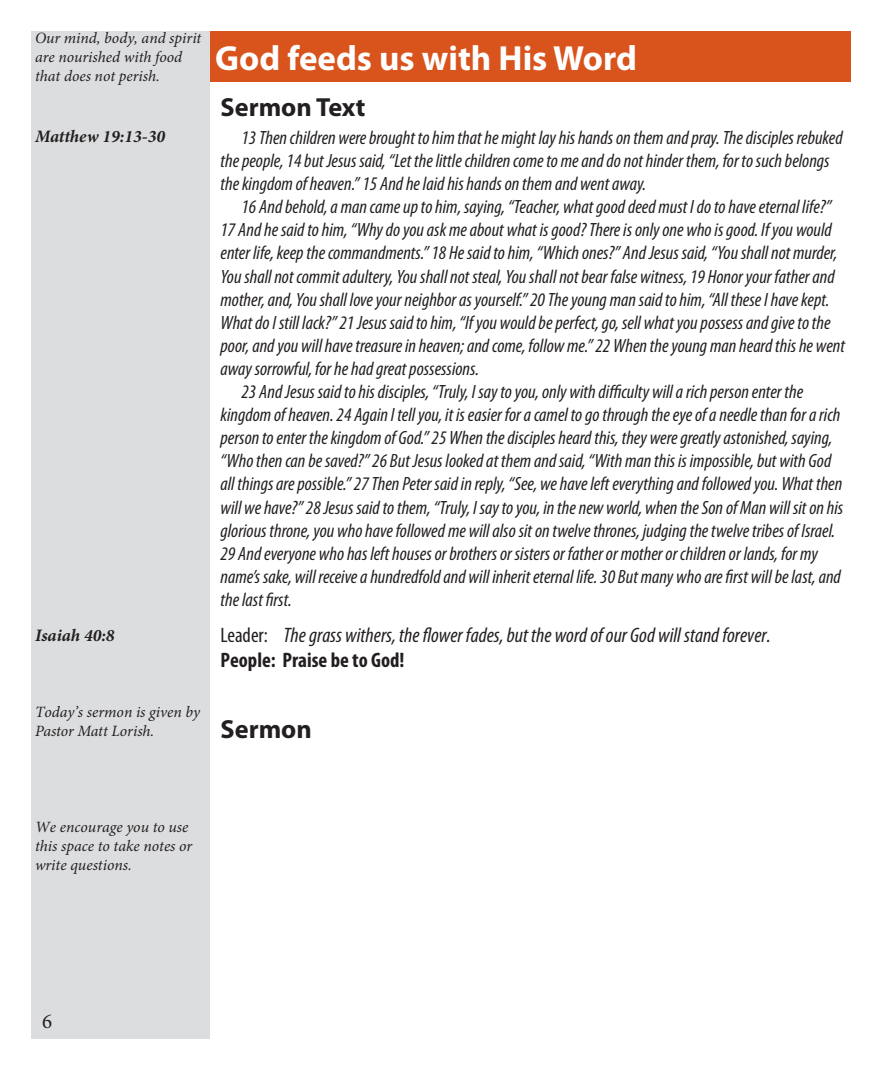
<style>
.page{position:relative;width:882px;height:1071px;background:#fff}
.page>*{position:absolute;margin:0;border:0;box-sizing:border-box;transform-origin:0 0}
.t1{font:700 35px "Myriad Pro";color:#fff}
.t2{font:700 26.25px "Myriad Pro";color:#231f20}
.t3{font:italic condensed 21px "Myriad Pro";color:#231f20}
.t4{font:700 condensed 21px "Myriad Pro";color:#231f20}
.t5{font:21px "Minion Pro";color:#231f20}
.t6{font:italic condensed 19.25px/23.1px "Myriad Pro";color:#231f20}
.t7{font:italic 700 17.5px "Minion Pro";color:#231f20}
.t8{font:italic 15.75px/18.9px "Minion Pro";color:#231f20}
.s1{font-style:normal}
</style>
<div class="page">
<div style="left:32px;top:32px;width:178px;height:1008px;background:#dcdddf"></div>
<div style="left:210px;top:32px;width:640px;height:50px;background:#d9531c"></div>
<p class="t8" style="left:35px;top:28px;width:168px">Our mind, body, and spirit are nourished with food that does not perish.</p>
<p class="t1" style="left:215px;top:35px;width:423px">God feeds us with His Word</p>
<p class="t2" style="left:220px;top:90px;width:146px">Sermon Text</p>
<p class="t7" style="left:35px;top:124px;width:132px">Matthew 19:13-30</p>
<p class="t6" style="left:220px;top:126px;width:624px;text-indent:21px">13 Then children were brought to him that he might lay his hands on them and pray. The disciples rebuked the people, 14 but Jesus said, “Let the little children come to me and do not hinder them, for to such belongs the kingdom of heaven.” 15 And he laid his hands on them and went away.</p>
<p class="t6" style="left:220px;top:195px;width:626px;text-indent:21px">16 And behold, a man came up to him, saying, “Teacher, what good deed must I do to have eternal life?” 17 And he said to him, “Why do you ask me about what is good? There is only one who is good. If you would enter life, keep the commandments.” 18 He said to him, “Which ones?” And Jesus said, “You shall not murder, You shall not commit adultery, You shall not steal, You shall not bear false witness, 19 Honor your father and mother, and, You shall love your neighbor as yourself.” 20 The young man said to him, “All these I have kept.<br>What do I still lack?” 21 Jesus said to him, “If you would be perfect, go, sell what you possess and give to the poor, and you will have treasure in heaven; and come, follow me.” 22 When the young man heard this he went away sorrowful, for he had great possessions.</p>
<p class="t6" style="left:220px;top:380px;width:624px;text-indent:21px">23 And Jesus said to his disciples, “Truly, I say to you, only with difficulty will a rich person enter the kingdom of heaven. 24 Again I tell you, it is easier for a camel to go through the eye of a needle than for a rich person to enter the kingdom of God.” 25 When the disciples heard this, they were greatly astonished, saying, “Who then can be saved?” 26 But Jesus looked at them and said, “With man this is impossible, but with God all things are possible.” 27 Then Peter said in reply, “See, we have left everything and followed you. What then will we have?” 28 Jesus said to them, “Truly, I say to you, in the new world, when the Son of Man will sit on his glorious throne, you who have followed me will also sit on twelve thrones, judging the twelve tribes of Israel.<br>29 And everyone who has left houses or brothers or sisters or father or mother or children or lands, for my name’s sake, will receive a hundredfold and will inherit eternal life. 30 But many who are first will be last, and the last first.</p>
<p class="t7" style="left:35px;top:623px;width:81px">Isaiah 40:8</p>
<p class="t8" style="left:35px;top:703px;width:167px">Today’s sermon is given by<br>Pastor Matt Lorish.</p>
<p class="t3" style="left:220px;top:622px;width:552px"><span class="s1">Leader:</span> The grass withers, the flower fades, but the word of our God will stand forever.</p>
<p class="t4" style="left:220px;top:647px;width:185px">People: Praise be to God!</p>
<p class="t2" style="left:220px;top:712px;width:93px">Sermon</p>
<p class="t8" style="left:35px;top:818px;width:159px">We encourage you to use this space to take notes or write questions.</p>
<p class="t5" style="left:42px;top:1007px;width:12px">6</p>
</div>
